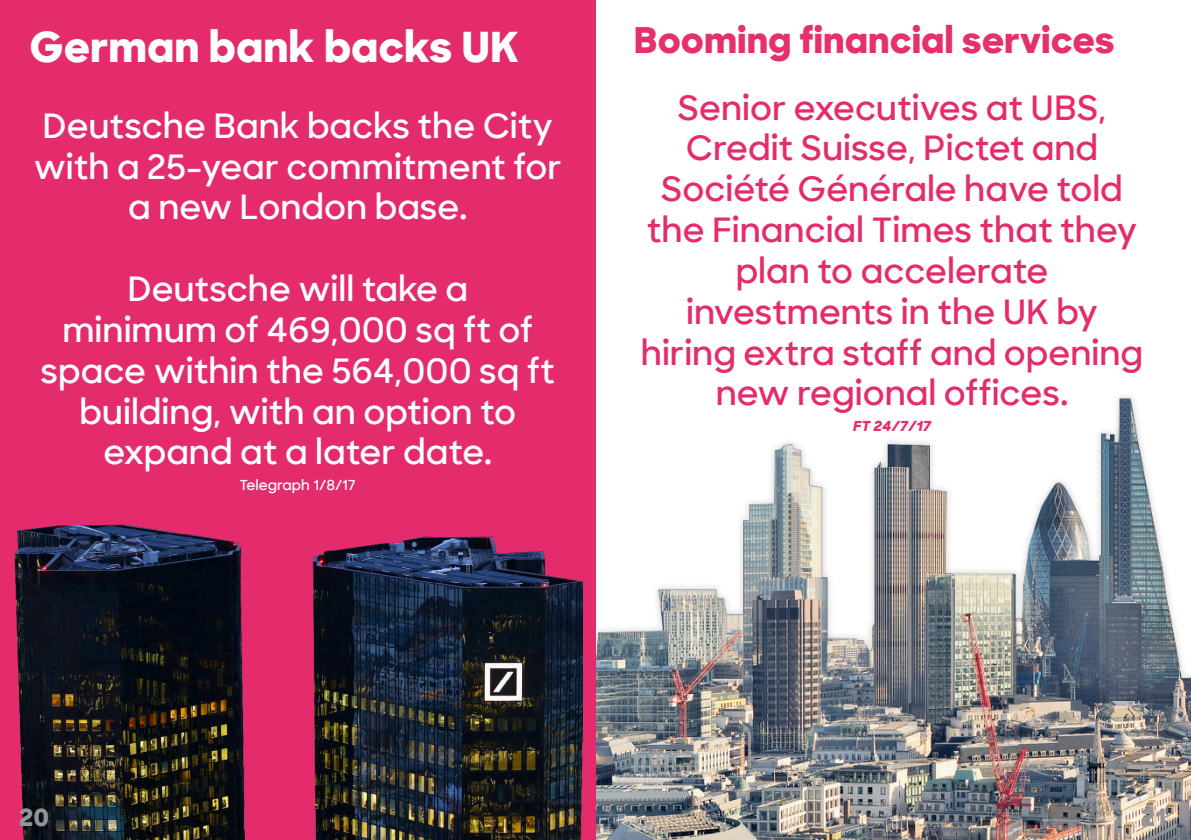
<style>
.page{position:relative;width:1191px;height:840px;background:#fff}
.page>*{position:absolute;margin:0;border:0;box-sizing:border-box;transform-origin:0 0}
.t1{font:800 42px "Sharp Unity";color:#fff}
.t2{font:800 36px "Sharp Unity";color:#e5306d}
.t3{font:600 34px/40.8px "Sharp Unity";color:#e42c6c;text-align:center}
.t4{font:600 34px/40.8px "Sharp Unity";color:#fff;text-align:center}
.t5{font:800 24px "Sharp Unity";color:#939698}
.t6{font:600 14px "Sharp Unity";color:#fff}
.t7{font:italic 800 14px "Sharp Unity";color:#e42c6c}
</style>
<div class="page">
<img style="left:595px;top:356px;width:596px;height:483px">
<div style="left:0;top:0;width:595px;height:839px;background:#e42c6c"></div>
<img style="left:14px;top:524px;width:570px;height:315px">
<p class="t1" style="left:29px;top:18px;width:490px">German bank backs UK</p>
<p class="t4" style="left:34px;top:105px;width:529px">Deutsche Bank backs the City with a 25-year commitment for a new London base.</p>
<p class="t4" style="left:41px;top:268px;width:516px">Deutsche will take a<br>minimum of 469,000 sq ft of space within the 564,000 sq ft building, with an option to expand at a later date.</p>
<p class="t6" style="left:240px;top:476px;width:118px">Telegraph 1/8/17</p>
<p class="t2" style="left:634px;top:16px;width:482px">Booming financial services</p>
<p class="t3" style="left:641px;top:86px;width:504px">Senior executives at UBS,<br>Credit Suisse, Pictet and<br>Société Générale have told the Financial Times that they plan to accelerate investments in the UK by hiring extra staff and opening new regional offices.</p>
<p class="t7" style="left:853px;top:417px;width:79px">FT 24/7/17</p>
<p class="t5" style="left:19px;top:800px;width:32px">20</p>
<p class="t5" style="left:1140px;top:800px;width:27px">21</p>
</div>
